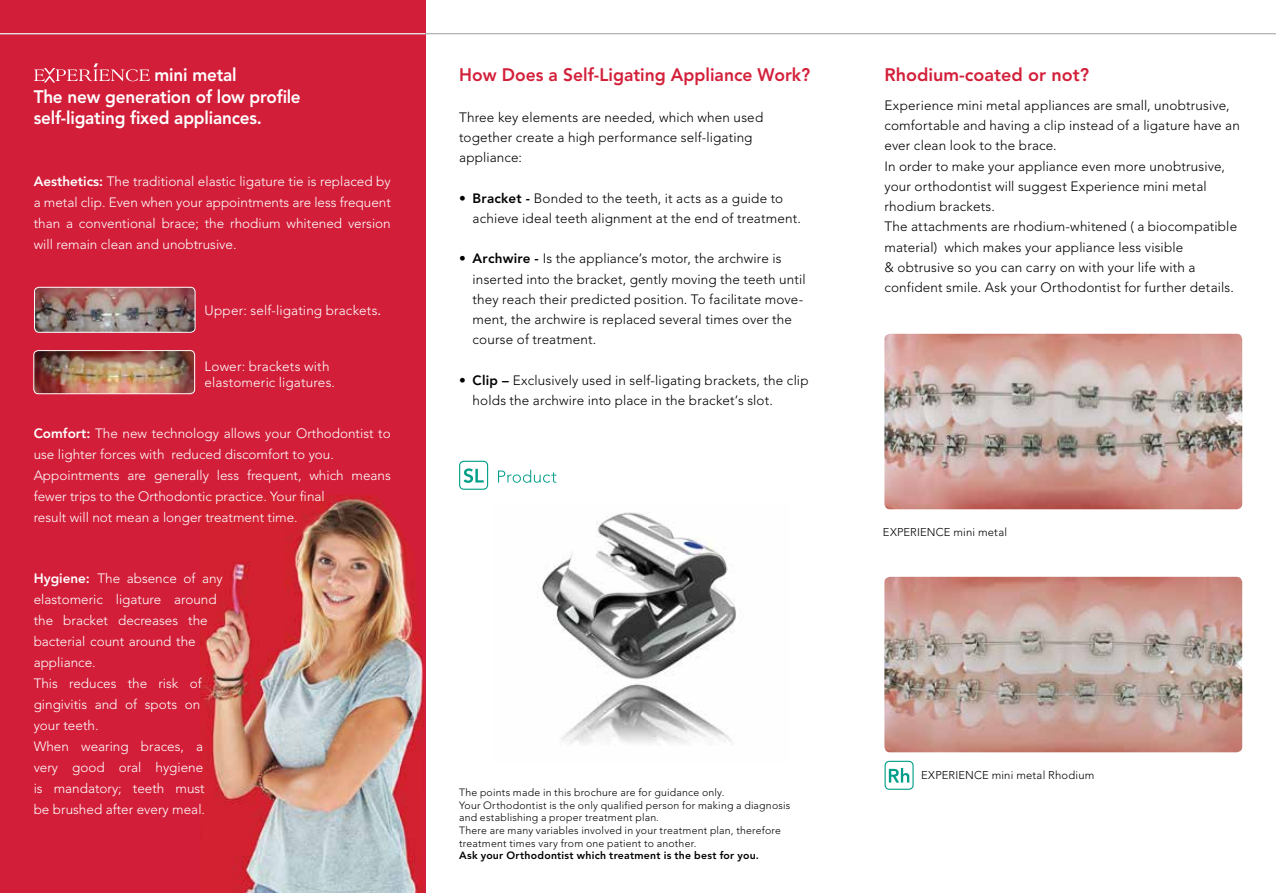
<style>
.page{position:relative;width:1276px;height:893px;background:#fff}
.page>*{position:absolute;margin:0;border:0;box-sizing:border-box;transform-origin:0 0}
.t1{font:800 18px/21.6px "Avenir LT Std";letter-spacing:-.01em;color:#fff;scale:.95 1}
.t2{font:800 18px "Avenir LT Std";color:#d3203a}
.t3{font:300 13.5px/20.2px "Avenir LT Std";letter-spacing:.01em;color:#000}
.t4{font:300 13.5px/21px "Avenir LT Std";color:#fff}
.t5{font:300 11.25px "Avenir LT Std";letter-spacing:.015em;color:#000}
.t6{font:300 10.5px/12.6px "Avenir LT Std";letter-spacing:.02em;color:#000}
.t7{font:800 10.5px "Avenir LT Std";letter-spacing:.025em;color:#000}
.s1{font-weight:800}
.s2{font-weight:400}
</style>
<div class="page">
<div style="left:0;top:0;width:425px;height:893px;background:#d21e39"></div>
<img style="left:200px;top:495px;width:224px;height:398px">
<img style="left:541px;top:512px;width:195px;height:233px">
<svg style="left:34px;top:63px;width:116px;height:20px"></svg>
<img style="left:884px;top:577px;width:358px;height:175px">
<img style="left:884px;top:334px;width:358px;height:175px">
<svg style="left:498px;top:470px;width:58px;height:13px"></svg>
<svg style="left:459px;top:461px;width:29px;height:29px"></svg>
<svg style="left:884px;top:761px;width:29px;height:29px"></svg>
<hr style="left:0;top:33px;width:1276px;height:1px;background:#9d9d9c">
<hr style="left:0;top:33px;width:425px;height:1px;background:#fff">
<img style="left:35px;top:287px;width:160px;height:45px">
<div style="left:34px;top:287px;width:161px;height:46px;border:1px solid #fff;border-radius:4px"></div>
<img style="left:35px;top:352px;width:160px;height:42px">
<div style="left:33px;top:350px;width:162px;height:44px;border:1px solid #fff;border-radius:4px"></div>
<h1 class="t1" style="left:34px;top:64px;width:283px;text-indent:121px">mini metal<br>The new generation of low profile self-ligating fixed appliances.</h1>
<p class="t4" style="left:34px;top:171px;width:359px;text-align:justify"><span class="s1">Aesthetics:</span> The traditional elastic ligature tie is replaced by a metal clip. Even when your appointments are less frequent than a conventional brace; the rhodium whitened version will remain clean and unobtrusive.</p>
<p class="t4" style="left:205px;top:300px;width:178px">Upper: self-ligating brackets<span class="s2">.</span></p>
<p class="t4" style="left:205px;top:358px;width:132px;line-height:16.2px">Lower: brackets with elastomeric ligatures.</p>
<p class="t4" style="left:34px;top:422px;width:359px"><span class="s1">Comfort:</span> The new technology allows your Orthodontist to use lighter forces with reduced discomfort to you.<br>Appointments are generally less frequent, which means fewer trips to the Orthodontic practice. Your final<br>result will not mean a longer treatment time.</p>
<p class="t4" style="left:34px;top:568px;width:191px"><span class="s1">Hygiene:</span> The absence of any elastomeric ligature around the bracket decreases the bacterial count around the appliance.<br>This reduces the risk of gingivitis and of spots on your teeth.<br>When wearing braces, a very good oral hygiene<br>is mandatory; teeth must be brushed after every meal.</p>
<h1 class="t2" style="left:459px;top:64px;width:353px">How Does a Self-Ligating Appliance Work?</h1>
<p class="t3" style="left:459px;top:107px;width:306px">Three key elements are needed, which when used together create a high performance self-ligating appliance:</p>
<p class="t3" style="left:472px;top:188px;width:330px;text-indent:-14px"><span class="s1">• Bracket -</span> Bonded to the teeth, it acts as a guide to achieve ideal teeth alignment at the end of treatment.</p>
<p class="t3" style="left:472px;top:249px;width:334px;text-indent:-14px"><span class="s1">• Archwire -</span> Is the appliance’s motor, the archwire is inserted into the bracket, gently moving the teeth until they reach their predicted position. To facilitate move&shy;ment, the archwire is replaced several times over the course of treatment.</p>
<p class="t3" style="left:472px;top:370px;width:337px;text-indent:-14px"><span class="s1">• Clip –</span> Exclusively used in self-ligating brackets, the clip holds the archwire into place in the bracket’s slot.</p>
<p class="t6" style="left:459px;top:786px;width:333px">The points made in this brochure are for guidance only.<br>Your Orthodontist is the only qualified person for making a diagnosis and establishing a proper treatment plan.<br>There are many variables involved in your treatment plan, therefore treatment times vary from one patient to another.</p>
<p class="t7" style="left:459px;top:849px;width:301px">Ask your Orthodontist which treatment is the best for you.</p>
<h1 class="t2" style="left:884px;top:64px;width:206px">Rhodium-coated or not?</h1>
<p class="t3" style="left:884px;top:95px;width:357px">Experience mini metal appliances are small, unobtrusive, comfortable and having a clip instead of a ligature have an ever clean look to the brace.<br>In order to make your appliance even more unobtrusive, your orthodontist will suggest Experience mini metal rhodium brackets.<br>The attachments are rhodium-whitened ( a biocompatible material) which makes your appliance less visible<br>&amp; obtrusive so you can carry on with your life with a confident smile. Ask your Orthodontist for further details.</p>
<p class="t5" style="left:883px;top:526px;width:126px">EXPERIENCE mini metal</p>
<p class="t5" style="left:921px;top:769px;width:175px">EXPERIENCE mini metal Rhodium</p>
</div>
